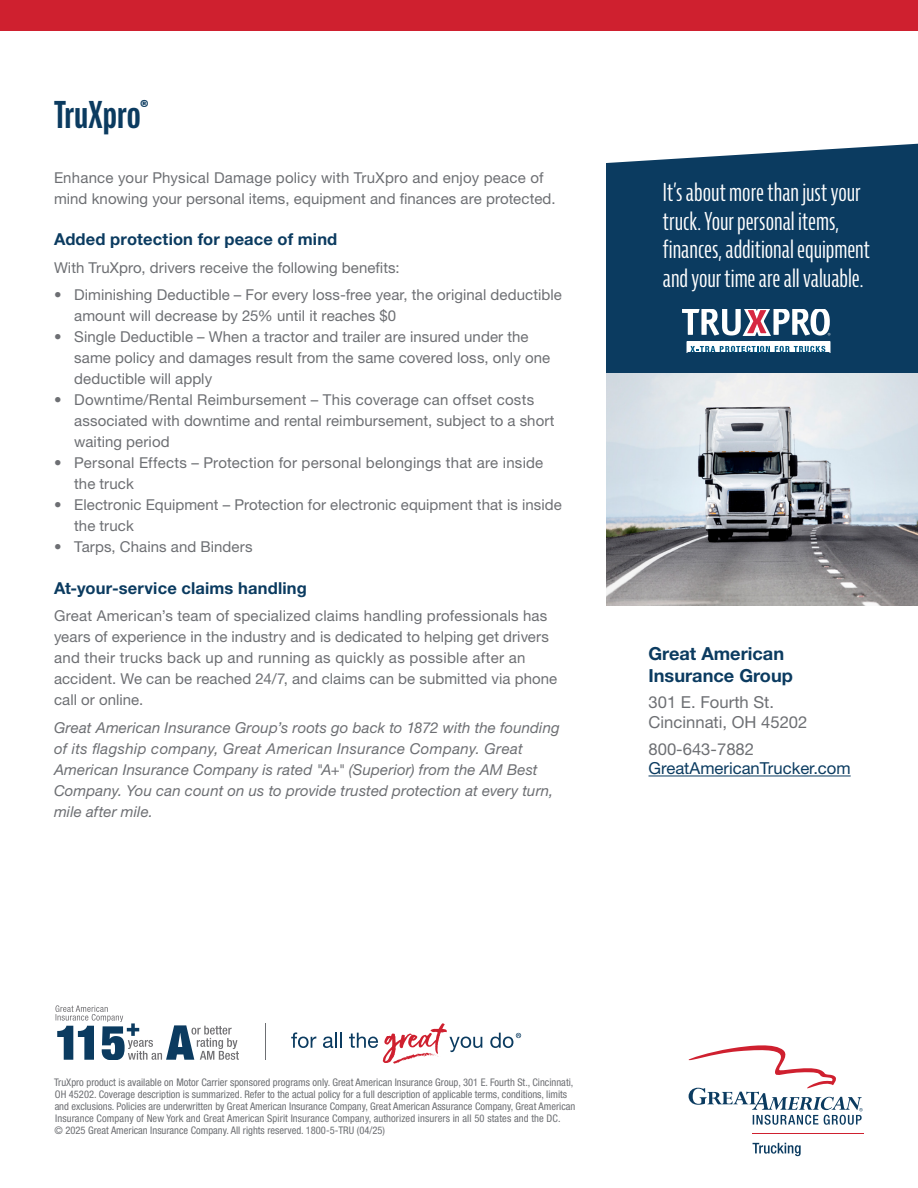
<style>
.page{position:relative;width:918px;height:1188px;background:#fff}
.page>*{position:absolute;margin:0;border:0;box-sizing:border-box;transform-origin:0 0}
.t1{font:700 extra-condensed 36px "Bernina Sans";letter-spacing:.005em;color:#0b3b60}
.t2{font:extra-condensed 24px/28.5px "Bernina Sans";color:#fff}
.t3{font:700 18px/21.6px "Helvetica Neue LT Std";color:#0b3b60}
.t4{font:700 16.5px "Helvetica Neue LT Std";letter-spacing:.01em;color:#0b3b60}
.t5{font:16.5px/19.8px "Helvetica Neue LT Std";color:#6d6f73}
.t6{font:16.5px "Helvetica Neue LT Std";color:#0b3b60}
.t7{font:15px/21px "Helvetica Neue LT Std";letter-spacing:.005em;color:#6d6f73}
.t8{font:italic 15px/21px "Helvetica Neue LT Std";letter-spacing:.01em;color:#6d6f73}
.t9{font:condensed 10.5px/12px "Helvetica Neue LT Std";color:#6d6f73}
</style>
<div class="page">
<div style="left:0;top:0;width:918px;height:31px;background:#cf202f"></div>
<div style="left:606px;top:143px;width:312px;height:230px;background:#0b3b60"></div>
<svg style="left:682px;top:309px;width:149px;height:43px"></svg>
<img style="left:606px;top:373px;width:312px;height:233px">
<hr style="left:649px;top:776px;width:202px;height:1px;background:#0b3b60">
<hr style="left:266px;top:1024px;width:1px;height:36px;background:#6d6f73">
<svg style="left:55px;top:1005px;width:184px;height:55px"></svg>
<svg style="left:291px;top:1032px;width:25px;height:16px"></svg>
<svg style="left:323px;top:1033px;width:19px;height:15px"></svg>
<svg style="left:349px;top:1023px;width:133px;height:41px"></svg>
<svg style="left:490px;top:1033px;width:31px;height:15px"></svg>
<svg style="left:689px;top:1045px;width:174px;height:80px"></svg>
<svg style="left:753px;top:1143px;width:48px;height:13px"></svg>
<hr style="left:752px;top:1134px;width:112px;height:1px;background:#cf202f">
<h1 class="t1" style="left:54px;top:94px;width:96px">TruXpro<sup>®</sup></h1>
<p class="t7" style="left:54px;top:167px;width:503px">Enhance your Physical Damage policy with TruXpro and enjoy peace of mind knowing your personal items, equipment and finances are protected.</p>
<p class="t4" style="left:54px;top:229px;width:285px">Added protection for peace of mind</p>
<p class="t7" style="left:54px;top:257px;width:347px">With TruXpro, drivers receive the following benefits:</p>
<p class="t7" style="left:74px;top:284px;width:489px;text-indent:-20px">• Diminishing Deductible – For every loss-free year, the original deductible amount will decrease by 25% until it reaches $0</p>
<p class="t7" style="left:74px;top:326px;width:477px;text-indent:-20px">• Single Deductible – When a tractor and trailer are insured under the same policy and damages result from the same covered loss, only one deductible will apply</p>
<p class="t7" style="left:74px;top:389px;width:482px;text-indent:-20px">• Downtime/Rental Reimbursement – This coverage can offset costs associated with downtime and rental reimbursement, subject to a short waiting period</p>
<p class="t7" style="left:74px;top:452px;width:471px;text-indent:-20px">• Personal Effects – Protection for personal belongings that are inside the truck</p>
<p class="t7" style="left:74px;top:494px;width:489px;text-indent:-20px">• Electronic Equipment – Protection for electronic equipment that is inside the truck</p>
<p class="t7" style="left:54px;top:536px;width:200px">• Tarps, Chains and Binders</p>
<p class="t4" style="left:54px;top:578px;width:254px">At-your-service claims handling</p>
<p class="t7" style="left:54px;top:605px;width:505px">Great American’s team of specialized claims handling professionals has years of experience in the industry and is dedicated to helping get drivers and their trucks back up and running as quickly as possible after an accident. We can be reached 24/7, and claims can be submitted via phone call or online.</p>
<p class="t8" style="left:54px;top:717px;width:507px">Great American Insurance Group’s roots go back to 1872 with the founding of its flagship company, Great American Insurance Company. Great American Insurance Company is rated "A+" (Superior) from the AM Best Company. You can count on us to provide trusted protection at every turn, mile after mile.</p>
<h2 class="t2" style="left:663px;top:179px;width:209px">It’s about more than just your truck. Your personal items, finances, additional equipment and your time are all valuable.</h2>
<p class="t3" style="left:649px;top:642px;width:146px">Great American<br>Insurance Group</p>
<p class="t5" style="left:649px;top:692px;width:161px">301 E. Fourth St.<br>Cincinnati, OH 45202</p>
<p class="t5" style="left:649px;top:739px;width:107px">800-643-7882</p>
<p class="t6" style="left:649px;top:759px;width:204px">GreatAmericanTrucker.com</p>
<p class="t9" style="left:54px;top:1076px;width:523px">TruXpro product is available on Motor Carrier sponsored programs only. Great American Insurance Group, 301 E. Fourth St., Cincinnati, OH 45202. Coverage description is summarized. Refer to the actual policy for a full description of applicable terms, conditions, limits and exclusions. Policies are underwritten by Great American Insurance Company, Great American Assurance Company, Great American Insurance Company of New York and Great American Spirit Insurance Company, authorized insurers in all 50 states and the DC.<br>© 2025 Great American Insurance Company. All rights reserved. 1800-5-TRU (04/25)</p>
</div>
